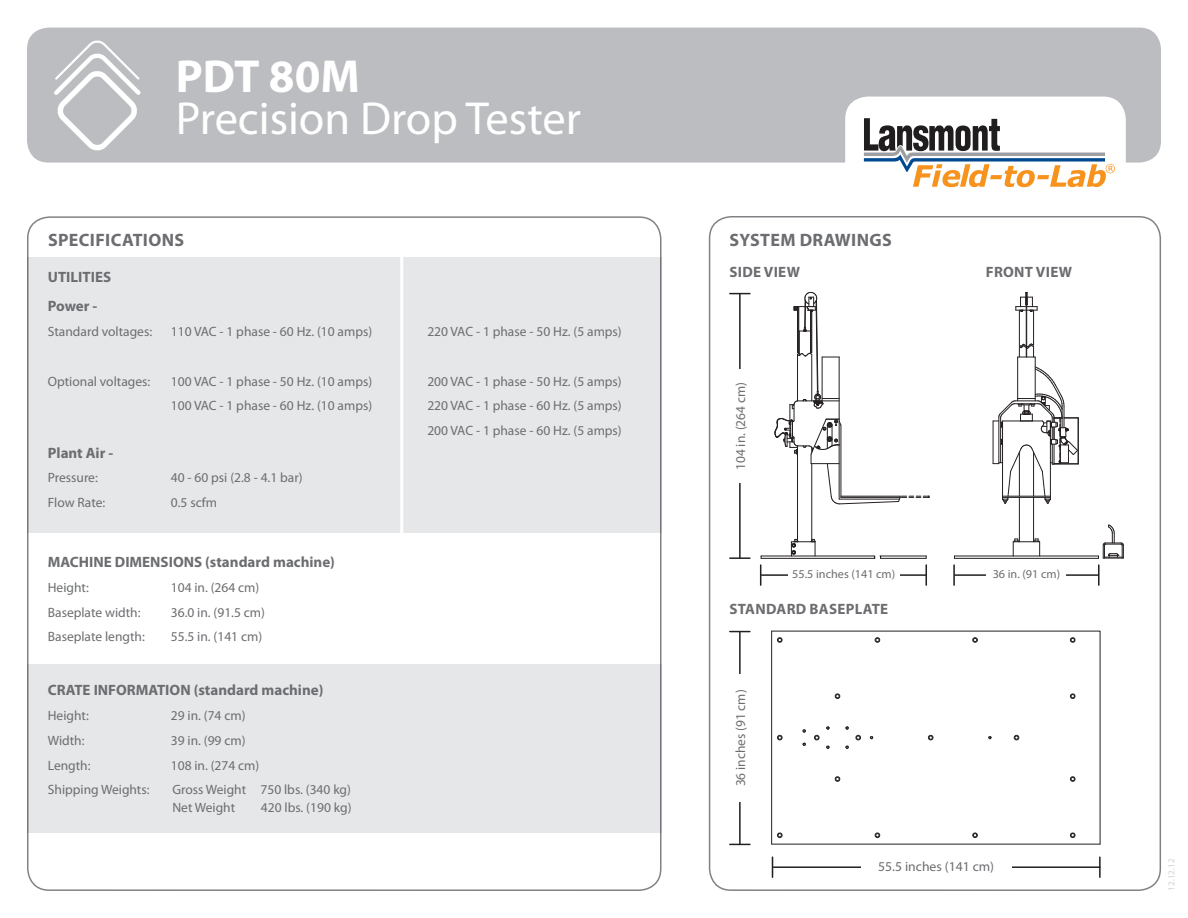
<style>
.page{position:relative;width:1188px;height:918px;background:#fff}
.page>*{position:absolute;margin:0;border:0;box-sizing:border-box;transform-origin:0 0}
.t1{font:46.5px "Myriad Pro";color:#fff}
.t2{font:700 46.5px "Myriad Pro";color:#fff}
.t3{font:700 18px "Myriad Pro";letter-spacing:.02em;color:#6c6d70}
.t4{font:700 15px "Myriad Pro";color:#6c6d70}
.t5{font:700 15px "Myriad Pro";letter-spacing:.02em;color:#6c6d70}
.t6{font:13.5px "Myriad Pro";color:#6c6d70}
.t7{font:12px "Myriad Pro";color:#6c6d70}
.t8{font:9px "Myriad Pro";color:#d1d2d4}
</style>
<div class="page">
<div style="left:27px;top:28px;width:1134px;height:135px;background:#bcbdc0;border-radius:22px"></div>
<div style="left:709px;top:216px;width:452px;height:675px;border:2px solid #808285;border-radius:22px"></div>
<div style="left:27px;top:257px;width:635px;height:275px;background:#e6e7e9"></div>
<div style="left:27px;top:664px;width:635px;height:168px;background:#e6e7e9"></div>
<hr style="left:400px;top:250px;width:3px;height:297px;background:#fff">
<hr style="left:1019px;top:497px;width:1px;height:45px;background:#231f20">
<hr style="left:1033px;top:497px;width:1px;height:45px;background:#231f20">
<hr style="left:954px;top:556px;width:144px;height:1px;background:#231f20">
<hr style="left:954px;top:558px;width:144px;height:1px;background:#231f20">
<hr style="left:1035px;top:357px;width:1px;height:44px;background:#231f20">
<hr style="left:1017px;top:357px;width:1px;height:44px;background:#231f20">
<hr style="left:761px;top:558px;width:114px;height:1px;background:#231f20">
<hr style="left:761px;top:556px;width:113px;height:1px;background:#231f20">
<hr style="left:812px;top:464px;width:1px;height:77px;background:#231f20">
<hr style="left:797px;top:446px;width:1px;height:95px;background:#231f20">
<svg style="left:791px;top:539px;width:25px;height:17px"></svg>
<hr style="left:880px;top:556px;width:46px;height:1px;background:#231f20">
<hr style="left:881px;top:558px;width:45px;height:1px;background:#231f20">
<hr style="left:1019px;top:310px;width:1px;height:35px;background:#231f20">
<hr style="left:1033px;top:310px;width:1px;height:35px;background:#231f20">
<svg style="left:1098px;top:524px;width:26px;height:35px"></svg>
<svg style="left:1013px;top:539px;width:27px;height:17px"></svg>
<hr style="left:1078px;top:418px;width:1px;height:46px;background:#231f20">
<hr style="left:1026px;top:293px;width:1px;height:64px;background:#231f20">
<svg style="left:1016px;top:292px;width:22px;height:20px"></svg>
<svg style="left:1018px;top:344px;width:17px;height:14px"></svg>
<svg style="left:775px;top:292px;width:155px;height:213px"></svg>
<svg style="left:993px;top:366px;width:85px;height:138px"></svg>
<hr style="left:772px;top:844px;width:328px;height:1px;background:#20231e">
<svg style="left:772px;top:631px;width:328px;height:213px"></svg>
<svg style="left:777px;top:832px;width:5px;height:6px"></svg>
<svg style="left:856px;top:735px;width:5px;height:6px"></svg>
<svg style="left:814px;top:735px;width:5px;height:6px"></svg>
<svg style="left:835px;top:693px;width:5px;height:6px"></svg>
<svg style="left:928px;top:735px;width:5px;height:6px"></svg>
<svg style="left:1014px;top:735px;width:5px;height:6px"></svg>
<svg style="left:777px;top:637px;width:5px;height:6px"></svg>
<svg style="left:875px;top:832px;width:5px;height:6px"></svg>
<svg style="left:875px;top:637px;width:5px;height:6px"></svg>
<svg style="left:972px;top:832px;width:6px;height:6px"></svg>
<svg style="left:972px;top:637px;width:6px;height:6px"></svg>
<svg style="left:1070px;top:832px;width:5px;height:6px"></svg>
<svg style="left:1070px;top:637px;width:5px;height:6px"></svg>
<hr style="left:771px;top:631px;width:1px;height:213px;background:#20231e">
<svg style="left:777px;top:735px;width:5px;height:6px"></svg>
<svg style="left:835px;top:776px;width:5px;height:6px"></svg>
<svg style="left:1070px;top:693px;width:5px;height:6px"></svg>
<svg style="left:1070px;top:776px;width:5px;height:6px"></svg>
<svg style="left:772px;top:857px;width:1px;height:20px"></svg>
<hr style="left:774px;top:866px;width:326px;height:2px;background:#231f20">
<hr style="left:1099px;top:857px;width:2px;height:20px;background:#231f20">
<div style="left:861px;top:857px;width:151px;height:18px;background:#fff"></div>
<svg style="left:760px;top:565px;width:1px;height:20px"></svg>
<hr style="left:762px;top:574px;width:164px;height:2px;background:#231f20">
<hr style="left:925px;top:565px;width:2px;height:20px;background:#231f20">
<hr style="left:953px;top:565px;width:2px;height:20px;background:#231f20">
<hr style="left:955px;top:574px;width:143px;height:2px;background:#231f20">
<hr style="left:1098px;top:565px;width:2px;height:20px;background:#231f20">
<div style="left:788px;top:564px;width:112px;height:19px;background:#fff"></div>
<div style="left:987px;top:564px;width:79px;height:19px;background:#fff"></div>
<svg style="left:730px;top:844px;width:20px;height:1px"></svg>
<hr style="left:739px;top:632px;width:2px;height:212px;background:#231f20">
<svg style="left:730px;top:631px;width:20px;height:1px"></svg>
<div style="left:729px;top:674px;width:22px;height:128px;background:#fff"></div>
<hr style="left:730px;top:557px;width:20px;height:2px;background:#231f20">
<hr style="left:739px;top:294px;width:2px;height:264px;background:#231f20">
<svg style="left:730px;top:293px;width:20px;height:1px"></svg>
<div style="left:729px;top:369px;width:22px;height:114px;background:#fff"></div>
<svg style="left:54px;top:40px;width:87px;height:111px"></svg>
<div style="left:845px;top:97px;width:281px;height:110px;background:#fff;border-radius:23px"></div>
<svg style="left:864px;top:118px;width:251px;height:69px"></svg>
<p class="t2" style="left:176px;top:46px;width:185px">PDT 80M</p>
<p class="t1" style="left:176px;top:89px;width:407px">Precision Drop Tester</p>
<p class="t3" style="left:48px;top:228px;width:138px">SPECIFICATIONS</p>
<p class="t4" style="left:48px;top:267px;width:65px">UTILITIES</p>
<p class="t4" style="left:48px;top:297px;width:51px">Power -</p>
<p class="t6" style="left:48px;top:323px;width:106px">Standard voltages:</p>
<p class="t6" style="left:171px;top:323px;width:203px">110 VAC - 1 phase - 60 Hz. (10 amps)</p>
<p class="t6" style="left:427px;top:323px;width:196px">220 VAC - 1 phase - 50 Hz. (5 amps)</p>
<p class="t6" style="left:48px;top:373px;width:104px">Optional voltages:</p>
<p class="t6" style="left:171px;top:373px;width:203px">100 VAC - 1 phase - 50 Hz. (10 amps)</p>
<p class="t6" style="left:427px;top:373px;width:196px">200 VAC - 1 phase - 50 Hz. (5 amps)</p>
<p class="t6" style="left:171px;top:398px;width:203px">100 VAC - 1 phase - 60 Hz. (10 amps)</p>
<p class="t6" style="left:427px;top:398px;width:196px">220 VAC - 1 phase - 60 Hz. (5 amps)</p>
<p class="t6" style="left:427px;top:422px;width:196px">200 VAC - 1 phase - 60 Hz. (5 amps)</p>
<p class="t4" style="left:48px;top:443px;width:67px">Plant Air -</p>
<p class="t6" style="left:48px;top:470px;width:51px">Pressure:</p>
<p class="t6" style="left:171px;top:470px;width:133px">40 - 60 psi (2.8 - 4.1 bar)</p>
<p class="t6" style="left:48px;top:494px;width:59px">Flow Rate:</p>
<p class="t6" style="left:171px;top:494px;width:48px">0.5 scfm</p>
<p class="t4" style="left:48px;top:552px;width:289px">MACHINE DIMENSIONS (standard machine)</p>
<p class="t6" style="left:48px;top:579px;width:42px">Height:</p>
<p class="t6" style="left:171px;top:579px;width:90px">104 in. (264 cm)</p>
<p class="t6" style="left:48px;top:604px;width:94px">Baseplate width:</p>
<p class="t6" style="left:171px;top:604px;width:96px">36.0 in. (91.5 cm)</p>
<p class="t6" style="left:48px;top:629px;width:99px">Baseplate length:</p>
<p class="t6" style="left:171px;top:629px;width:93px">55.5 in. (141 cm)</p>
<p class="t4" style="left:48px;top:681px;width:277px">CRATE INFORMATION (standard machine)</p>
<p class="t6" style="left:48px;top:707px;width:42px">Height:</p>
<p class="t6" style="left:171px;top:707px;width:76px">29 in. (74 cm)</p>
<p class="t6" style="left:48px;top:732px;width:38px">Width:</p>
<p class="t6" style="left:171px;top:732px;width:76px">39 in. (99 cm)</p>
<p class="t6" style="left:48px;top:757px;width:44px">Length:</p>
<p class="t6" style="left:171px;top:757px;width:90px">108 in. (274 cm)</p>
<p class="t6" style="left:48px;top:782px;width:103px">Shipping Weights:</p>
<p class="t6" style="left:172px;top:782px;width:180px">Gross Weight 750 lbs. (340 kg)</p>
<p class="t6" style="left:172px;top:800px;width:64px">Net Weight</p>
<p class="t6" style="left:261px;top:800px;width:92px">420 lbs. (190 kg)</p>
<p class="t3" style="left:729px;top:228px;width:164px">SYSTEM DRAWINGS</p>
<p class="t5" style="left:729px;top:263px;width:72px">SIDE VIEW</p>
<p class="t5" style="left:986px;top:263px;width:88px">FRONT VIEW</p>
<p class="t6" style="left:732px;top:470px;width:89px;rotate:-90deg">104 in. (264 cm)</p>
<p class="t7" style="left:792px;top:567px;width:105px">55.5 inches (141 cm)</p>
<p class="t7" style="left:993px;top:567px;width:69px">36 in. (91 cm)</p>
<p class="t5" style="left:729px;top:599px;width:160px">STANDARD BASEPLATE</p>
<p class="t6" style="left:732px;top:786px;width:98px;rotate:-90deg">36 inches (91 cm)</p>
<p class="t6" style="left:878px;top:858px;width:117px">55.5 inches (141 cm)</p>
<p class="t8" style="left:1166px;top:891px;width:34px;rotate:-90deg">12.12.12</p>
</div>
